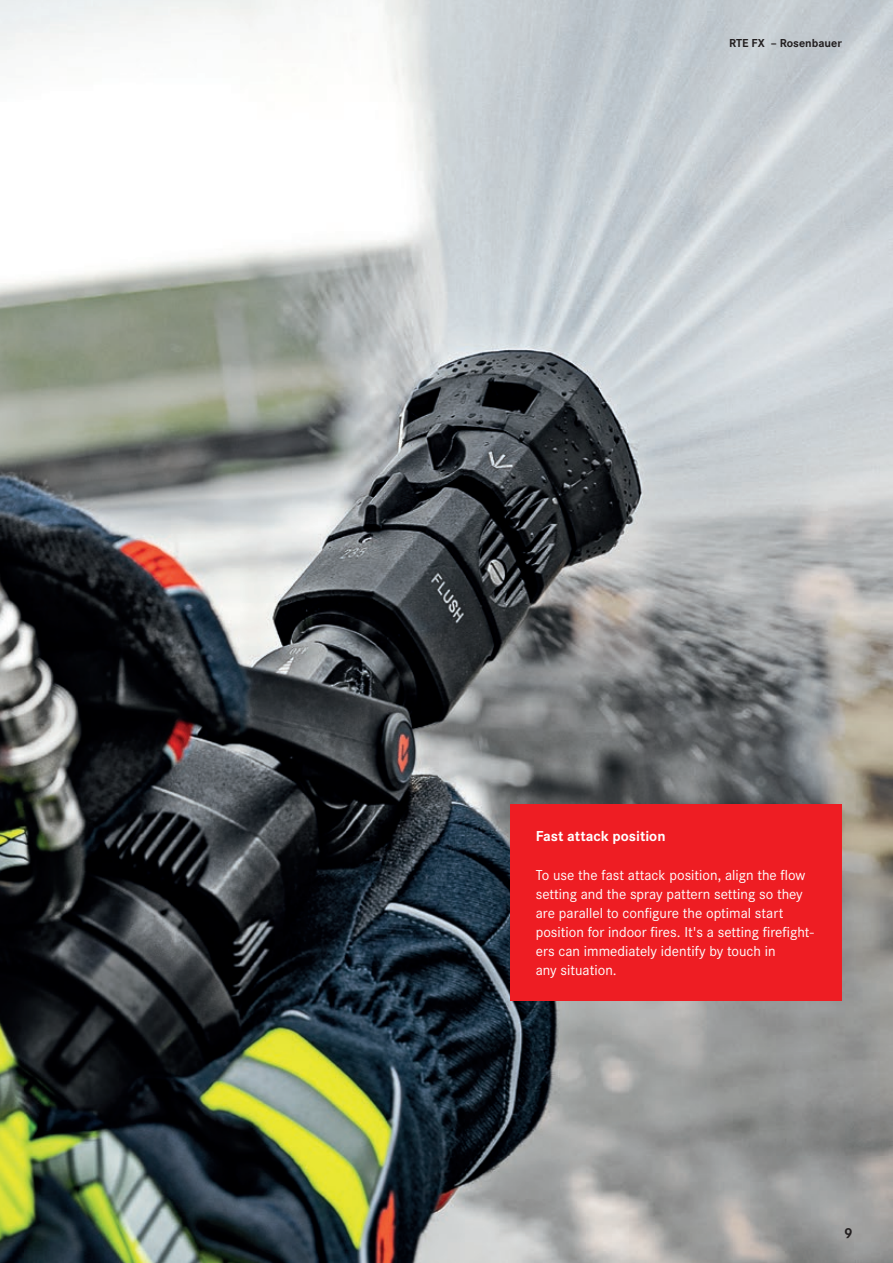
<style>
.page{position:relative;width:893px;height:1263px;background:#fff}
.page>*{position:absolute;margin:0;border:0;box-sizing:border-box;transform-origin:0 0}
.t1{font:15px/19.2px "Corporate S";color:#fff}
.t2{font:700 15px "Corporate S";color:#fff}
.t3{font:700 15px "Corporate S";color:#231f20}
.t4{font:700 12px "Corporate S";color:#231f20}
</style>
<div class="page">
<img style="left:0;top:0;width:893px;height:1263px">
<div style="left:510px;top:804px;width:332px;height:197px;background:#ee1d23"></div>
<p class="t4" style="left:729px;top:36px;width:114px">RTE FX – Rosenbauer</p>
<p class="t2" style="left:536px;top:828px;width:131px">Fast attack position</p>
<p class="t1" style="left:536px;top:865px;width:279px">To use the fast attack position, align the flow setting and the spray pattern setting so they are parallel to configure the optimal start position for indoor fires. It's a setting firefight&shy;ers can immediately identify by touch in<br>any situation.</p>
<p class="t3" style="left:844px;top:1224px;width:10px">9</p>
</div>
